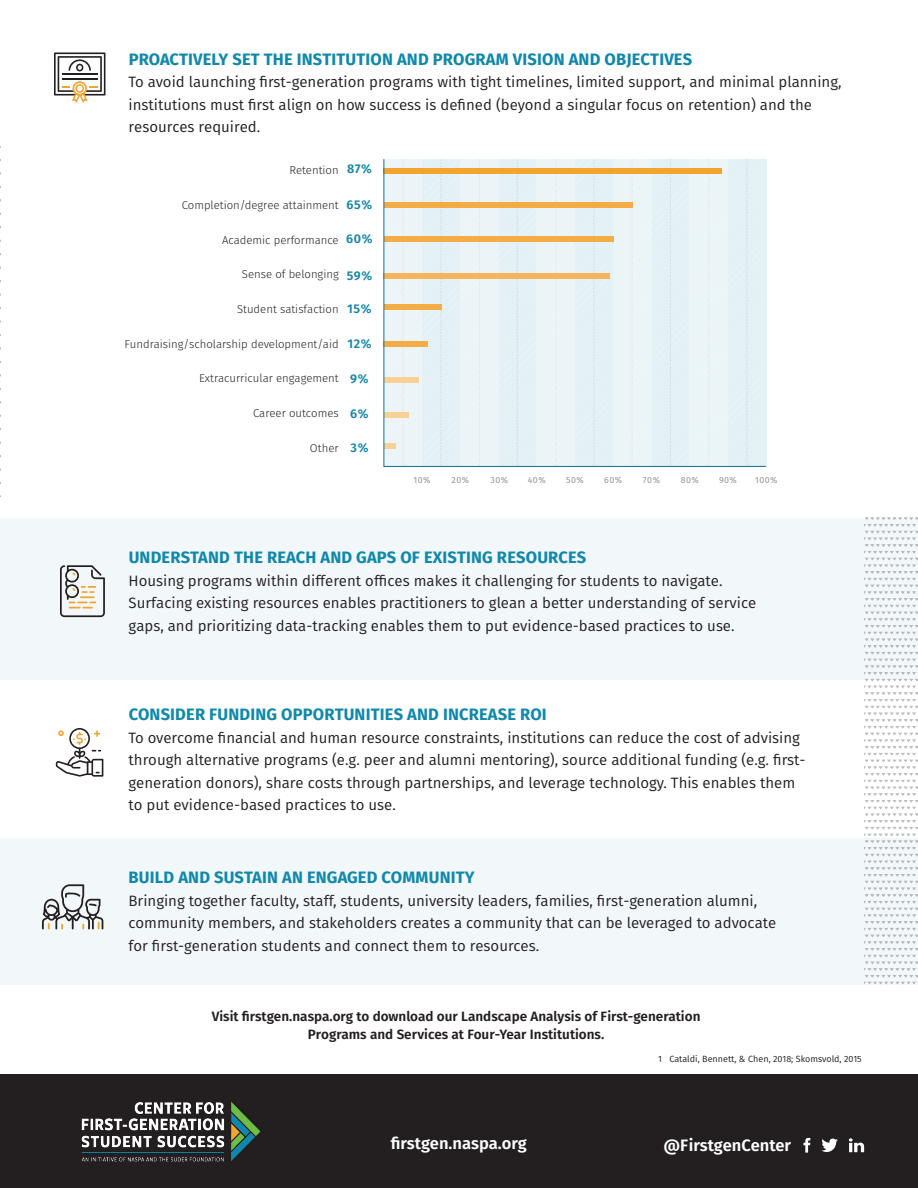
<style>
.page{position:relative;width:918px;height:1188px;background:#fff}
.page>*{position:absolute;margin:0;border:0;box-sizing:border-box;transform-origin:0 0}
.t1{font:700 16.5px "Fira Sans";letter-spacing:.01em;color:#1088ac}
.t2{font:600 16.5px "Fira Sans";color:#fff}
.t3{font:15px/22.5px "Fira Sans";color:#231f20}
.t4{font:600 13.5px/18px "Fira Sans";color:#231f20;text-align:center}
.t5{font:600 12.6px "Fira Sans";letter-spacing:.05em;color:#1587ab}
.t6{font:300 11.4px "Fira Sans";color:#231f20}
.t7{font:9px "Fira Sans";color:#231f20}
.t8{font:8.85px "Fira Sans";letter-spacing:.05em;color:#939598}
</style>
<div class="page">
<div style="left:0;top:839px;width:918px;height:146px;background:#f2f7fa"></div>
<svg style="left:54px;top:52px;width:51px;height:50px"></svg>
<div style="left:0;top:518px;width:918px;height:162px;background:#f2f7fa"></div>
<svg style="left:60px;top:565px;width:45px;height:52px"></svg>
<svg style="left:56px;top:728px;width:47px;height:49px"></svg>
<svg style="left:864px;top:518px;width:54px;height:466px"></svg>
<svg style="left:42px;top:884px;width:61px;height:45px"></svg>
<div style="left:0;top:1075px;width:918px;height:113px;background:#231f20"></div>
<svg style="left:821px;top:1139px;width:17px;height:13px"></svg>
<svg style="left:804px;top:1138px;width:6px;height:15px"></svg>
<svg style="left:849px;top:1138px;width:15px;height:14px"></svg>
<img style="left:81px;top:1102px;width:180px;height:59px">
<svg style="left:383px;top:159px;width:383px;height:308px;background:#e6edea"></svg>
<p class="t1" style="left:129px;top:45px;width:565px">PROACTIVELY SET THE INSTITUTION AND PROGRAM VISION AND OBJECTIVES</p>
<p class="t3" style="left:129px;top:71px;width:715px">To avoid launching first-generation programs with tight timelines, limited support, and minimal planning, institutions must first align on how success is defined (beyond a singular focus on retention) and the resources required.</p>
<p class="t6" style="left:290px;top:162px;width:51px">Retention</p>
<p class="t6" style="left:182px;top:197px;width:159px">Completion/degree attainment</p>
<p class="t6" style="left:222px;top:232px;width:118px">Academic performance</p>
<p class="t6" style="left:242px;top:266px;width:98px">Sense of belonging</p>
<p class="t6" style="left:237px;top:301px;width:103px">Student satisfaction</p>
<p class="t6" style="left:124px;top:336px;width:216px">Fundraising/scholarship development/aid</p>
<p class="t6" style="left:199px;top:370px;width:141px">Extracurricular engagement</p>
<p class="t6" style="left:253px;top:405px;width:87px">Career outcomes</p>
<p class="t6" style="left:310px;top:440px;width:30px">Other</p>
<p class="t5" style="left:347px;top:158px;width:26px">87%</p>
<p class="t5" style="left:347px;top:194px;width:27px">65%</p>
<p class="t5" style="left:346px;top:229px;width:28px">60%</p>
<p class="t5" style="left:347px;top:265px;width:27px">59%</p>
<p class="t5" style="left:347px;top:298px;width:26px">15%</p>
<p class="t5" style="left:347px;top:333px;width:26px">12%</p>
<p class="t5" style="left:350px;top:368px;width:20px">9%</p>
<p class="t5" style="left:350px;top:403px;width:20px">6%</p>
<p class="t5" style="left:351px;top:437px;width:19px">3%</p>
<p class="t8" style="left:414px;top:474px;width:18px">10%</p>
<p class="t8" style="left:452px;top:474px;width:19px">20%</p>
<p class="t8" style="left:490px;top:474px;width:19px">30%</p>
<p class="t8" style="left:528px;top:474px;width:19px">40%</p>
<p class="t8" style="left:566px;top:474px;width:19px">50%</p>
<p class="t8" style="left:604px;top:474px;width:19px">60%</p>
<p class="t8" style="left:643px;top:474px;width:19px">70%</p>
<p class="t8" style="left:681px;top:474px;width:19px">80%</p>
<p class="t8" style="left:719px;top:474px;width:19px">90%</p>
<p class="t8" style="left:755px;top:474px;width:24px">100%</p>
<p class="t1" style="left:129px;top:544px;width:459px">UNDERSTAND THE REACH AND GAPS OF EXISTING RESOURCES</p>
<p class="t3" style="left:129px;top:569px;width:629px">Housing programs within different offices makes it challenging for students to navigate.<br>Surfacing existing resources enables practitioners to glean a better understanding of service gaps, and prioritizing data-tracking enables them to put evidence-based practices to use.</p>
<p class="t1" style="left:129px;top:701px;width:420px">CONSIDER FUNDING OPPORTUNITIES AND INCREASE ROI</p>
<p class="t3" style="left:129px;top:726px;width:678px">To overcome financial and human resource constraints, institutions can reduce the cost of advising through alternative programs (e.g. peer and alumni mentoring), source additional funding (e.g. first&shy;generation donors), share costs through partnerships, and leverage technology. This enables them to put evidence-based practices to use.</p>
<p class="t1" style="left:129px;top:864px;width:348px">BUILD AND SUSTAIN AN ENGAGED COMMUNITY</p>
<p class="t3" style="left:129px;top:889px;width:649px">Bringing together faculty, staff, students, university leaders, families, first-generation alumni, community members, and stakeholders creates a community that can be leveraged to advocate for first-generation students and connect them to resources.</p>
<p class="t4" style="left:212px;top:1007px;width:490px">Visit firstgen.naspa.org to download our Landscape Analysis of First-generation<br>Programs and Services at Four-Year Institutions.</p>
<p class="t7" style="left:658px;top:1053px;width:205px">1 Cataldi, Bennett, &amp; Chen, 2018; Skomsvold, 2015</p>
<p class="t2" style="left:391px;top:1129px;width:138px">firstgen.naspa.org</p>
<p class="t2" style="left:663px;top:1132px;width:129px">@FirstgenCenter</p>
</div>
